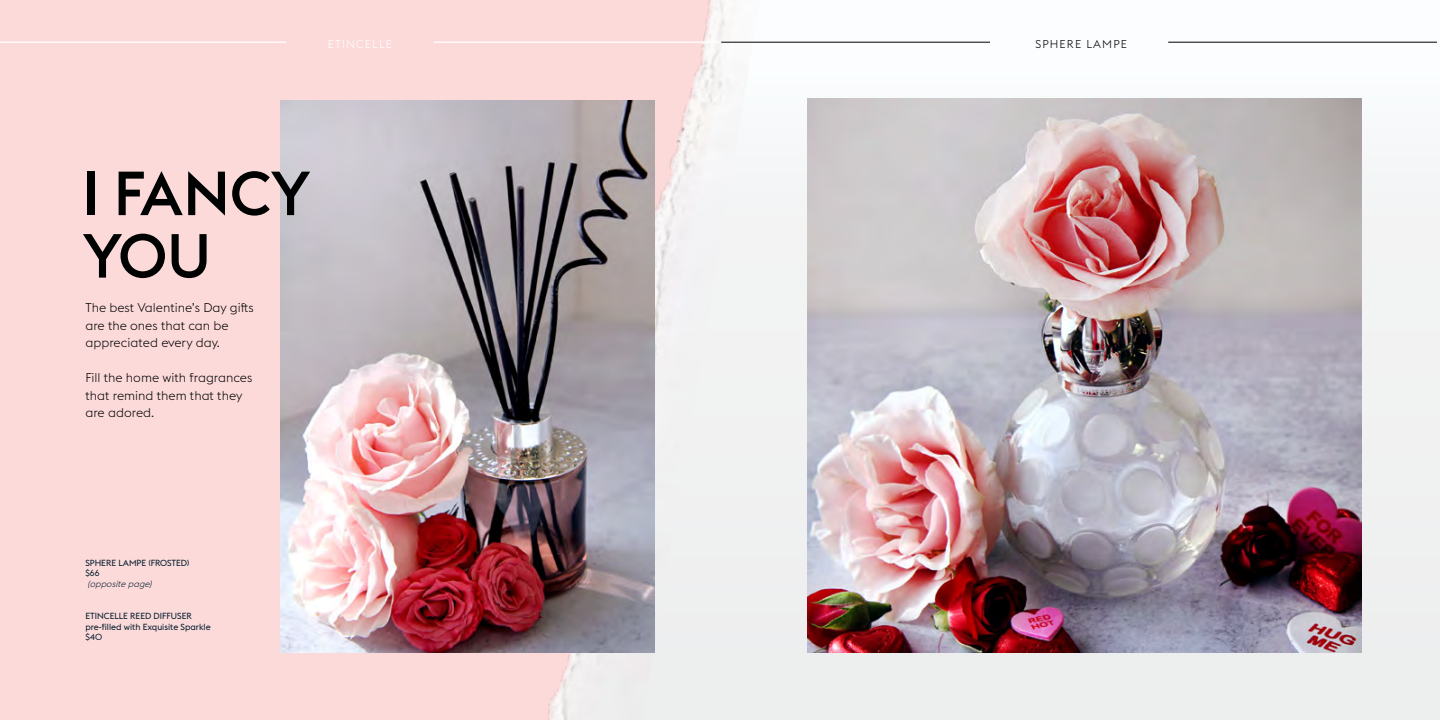
<style>
.page{position:relative;width:1440px;height:720px;background:#fff}
.page>*{position:absolute;margin:0;border:0;box-sizing:border-box;transform-origin:0 0}
.t1{font:500 61.25px/62.5px "Euclid Flex";letter-spacing:-.005em;color:#000101}
.t2{font:300 12.5px/17.5px "Euclid Flex";color:#000}
.t3{font:300 11.25px "Euclid Flex";letter-spacing:.1em;color:#000101}
.t4{font:300 11.25px "Euclid Flex";letter-spacing:.1em;color:#fff}
.t5{font:8.75px/10.5px "Euclid Flex";color:#001a2b}
.t6{font:italic 300 8.75px "Euclid Flex";color:#001a2b}
</style>
<div class="page">
<div style="left:0;top:0;width:823px;height:720px;background:#fcdada"></div>
<svg style="left:762px;top:0;width:678px;height:720px"></svg>
<img style="left:539px;top:0;width:223px;height:720px">
<img style="left:807px;top:98px;width:554px;height:554px">
<hr style="left:434px;top:42px;width:286px;height:1px;background:#fff">
<hr style="left:0;top:42px;width:286px;height:1px;background:#fff">
<img style="left:281px;top:101px;width:374px;height:552px">
<hr style="left:721px;top:42px;width:269px;height:1px;background:#000">
<hr style="left:1168px;top:42px;width:269px;height:1px;background:#000">
<p class="t4" style="left:328px;top:37px;width:66px">ETINCELLE</p>
<h1 class="t1" style="left:83px;top:163px;width:229px">I FANCY<br>YOU</h1>
<p class="t2" style="left:85px;top:299px;width:170px">The best Valentine’s Day gifts are the ones that can be appreciated every day.</p>
<p class="t2" style="left:85px;top:369px;width:169px">Fill the home with fragrances that remind them that they are adored.</p>
<p class="t5" style="left:85px;top:558px;width:106px">SPHERE LAMPE (FROSTED) $66</p>
<p class="t6" style="left:88px;top:579px;width:69px">(oppositepage)</p>
<p class="t5" style="left:85px;top:611px;width:127px">ETINCELLE REED DIFFUSER pre-filled with Exquisite Sparkle $40</p>
<p class="t3" style="left:1035px;top:37px;width:93px">SPHERE LAMPE</p>
</div>
